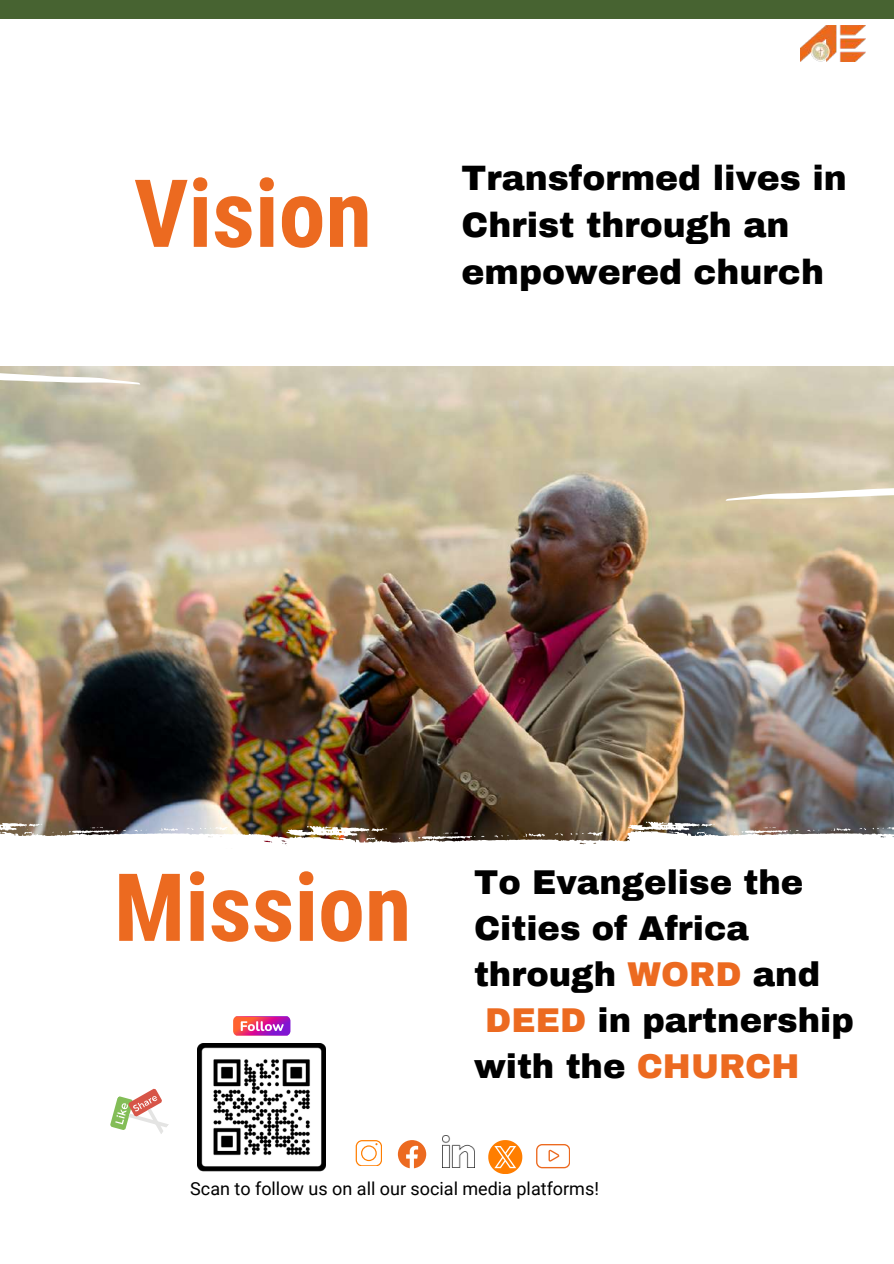
<style>
.page{position:relative;width:894px;height:1264px;background:#fff}
.page>*{position:absolute;margin:0;border:0;box-sizing:border-box;transform-origin:0 0}
.t1{font:700 94.2px "Roboto Condensed";color:#ec6a20}
.t2{font:900 34.5px/47.2px "Archivo";color:#000}
.t3{font:900 33.6px "Archivo";color:#000}
.t4{font:18px "Roboto";color:#000}
.s1{color:#ec6a20}
</style>
<div class="page">
<img style="left:0;top:366px;width:893px;height:455px">
<div style="left:0;top:0;width:893px;height:19px;background:#476331"></div>
<img style="left:800px;top:26px;width:65px;height:36px">
<img style="left:0;top:821px;width:893px;height:25px">
<svg style="left:0;top:366px;width:140px;height:18px"></svg>
<svg style="left:725px;top:482px;width:168px;height:18px"></svg>
<img style="left:198px;top:1043px;width:127px;height:129px">
<svg style="left:355px;top:1140px;width:26px;height:25px"></svg>
<svg style="left:536px;top:1144px;width:33px;height:24px"></svg>
<img style="left:442px;top:1135px;width:33px;height:32px">
<svg style="left:398px;top:1140px;width:28px;height:28px"></svg>
<svg style="left:488px;top:1140px;width:34px;height:33px"></svg>
<svg style="left:233px;top:1016px;width:57px;height:19px"></svg>
<svg style="left:110px;top:1088px;width:59px;height:46px"></svg>
<h1 class="t1" style="left:134px;top:159px;width:239px">Vision</h1>
<p class="t2" style="left:461px;top:155px;width:387px">Transformed lives in<br>Christ through an empowered church</p>
<h1 class="t1" style="left:114px;top:853px;width:299px">Mission</h1>
<p class="t3" style="left:474px;top:864px;width:330px">To Evangelise the</p>
<p class="t3" style="left:474px;top:910px;width:276px">Cities of Africa</p>
<p class="t3" style="left:474px;top:956px;width:347px">through <span class="s1">WORD</span> and</p>
<p class="t3" style="left:485px;top:1002px;width:370px"><span class="s1">DEED</span> in partnership</p>
<p class="t3" style="left:474px;top:1048px;width:327px">with the <span class="s1">CHURCH</span></p>
<p class="t4" style="left:190px;top:1177px;width:410px">Scan to follow us on all our social media platforms!</p>
</div>
